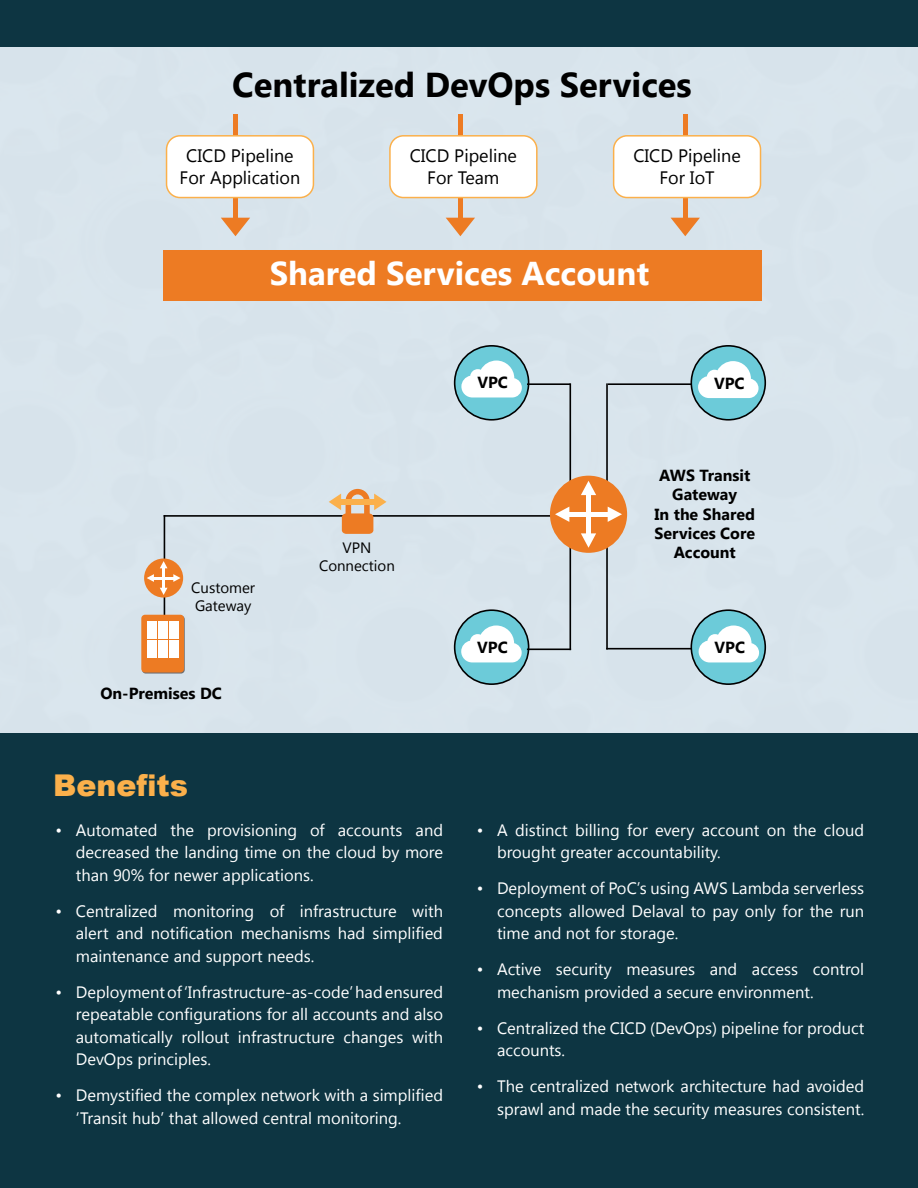
<style>
.page{position:relative;width:918px;height:1188px;background:#fff}
.page>*{position:absolute;margin:0;border:0;box-sizing:border-box;transform-origin:0 0}
.t1{font:700 34.5px "Segoe UI";color:#000}
.t2{font:700 33px "Segoe UI";color:#fff}
.t3{font:900 30px "Arial";color:#fbb04b}
.t4{font:18px/21.6px "Segoe UI";color:#000;text-align:center}
.t5{font:16.5px/22.5px "Segoe UI";color:#fff;text-align:justify}
.t6{font:700 16.05px/19.2px "Segoe UI";color:#000;text-align:center}
.t7{font:15px/18px "Segoe UI";color:#000;text-align:center}
</style>
<div class="page">
<div style="left:0;top:46px;width:918px;height:1142px;background:#dae6ee"></div>
<div style="left:0;top:733px;width:918px;height:455px;background:#0d3542"></div>
<div style="left:0;top:0;width:918px;height:46px;background:#0d3542"></div>
<svg style="left:671px;top:218px;width:29px;height:18px"></svg>
<hr style="left:683px;top:114px;width:4px;height:109px;background:#ed7b23">
<div style="left:614px;top:136px;width:147px;height:62px;background:#fff;border-radius:14px"></div>
<div style="left:613px;top:135px;width:148px;height:63px;border:2px solid #fbb04b;border-radius:14px"></div>
<svg style="left:446px;top:218px;width:29px;height:18px"></svg>
<div style="left:458px;top:114px;width:5px;height:109px;background:#ed7b23"></div>
<div style="left:390px;top:136px;width:147px;height:62px;background:#fff;border-radius:14px"></div>
<div style="left:389px;top:135px;width:149px;height:63px;border:2px solid #fbb04b;border-radius:14px"></div>
<svg style="left:221px;top:218px;width:29px;height:18px"></svg>
<div style="left:233px;top:114px;width:5px;height:109px;background:#ed7b23"></div>
<div style="left:167px;top:136px;width:146px;height:62px;background:#fff;border-radius:14px"></div>
<div style="left:166px;top:135px;width:148px;height:63px;border:2px solid #fbb04b;border-radius:14px"></div>
<div style="left:163px;top:250px;width:598px;height:50px;background:#ed7b23"></div>
<div style="left:455px;top:346px;width:74px;height:74px;background:#6ccbd9;border-radius:50%"></div>
<div style="left:454px;top:345px;width:75px;height:76px;border:2px solid #000;border-radius:50%"></div>
<svg style="left:461px;top:361px;width:61px;height:36px"></svg>
<div style="left:455px;top:610px;width:74px;height:74px;background:#6ccbd9;border-radius:50%"></div>
<div style="left:454px;top:609px;width:75px;height:76px;border:2px solid #000;border-radius:50%"></div>
<svg style="left:461px;top:625px;width:61px;height:37px"></svg>
<hr style="left:608px;top:383px;width:117px;height:2px;background:#000">
<hr style="left:606px;top:383px;width:2px;height:266px;background:#000">
<hr style="left:606px;top:648px;width:141px;height:1px;background:#000">
<hr style="left:164px;top:515px;width:407px;height:2px;background:#000">
<hr style="left:164px;top:515px;width:1px;height:104px;background:#000">
<hr style="left:527px;top:383px;width:43px;height:2px;background:#000">
<hr style="left:569px;top:383px;width:2px;height:267px;background:#000">
<hr style="left:527px;top:649px;width:44px;height:1px;background:#000">
<svg style="left:329px;top:489px;width:58px;height:45px"></svg>
<div style="left:339px;top:499px;width:37px;height:5px;background:#fbb04b"></div>
<svg style="left:142px;top:616px;width:43px;height:58px"></svg>
<div style="left:141px;top:615px;width:43px;height:58px;background:#ed7b23;border-radius:4px"></div>
<div style="left:147px;top:621px;width:10px;height:5px;background:#fff"></div>
<div style="left:158px;top:621px;width:10px;height:5px;background:#fff"></div>
<div style="left:169px;top:621px;width:9px;height:5px;background:#fff"></div>
<div style="left:147px;top:627px;width:10px;height:6px;background:#fff"></div>
<div style="left:158px;top:627px;width:10px;height:6px;background:#fff"></div>
<div style="left:169px;top:627px;width:9px;height:6px;background:#fff"></div>
<div style="left:147px;top:634px;width:10px;height:5px;background:#fff"></div>
<div style="left:158px;top:634px;width:10px;height:5px;background:#fff"></div>
<div style="left:169px;top:634px;width:9px;height:5px;background:#fff"></div>
<div style="left:147px;top:640px;width:10px;height:5px;background:#fff"></div>
<div style="left:158px;top:640px;width:10px;height:5px;background:#fff"></div>
<div style="left:169px;top:640px;width:9px;height:5px;background:#fff"></div>
<div style="left:147px;top:646px;width:10px;height:5px;background:#fff"></div>
<div style="left:158px;top:646px;width:10px;height:5px;background:#fff"></div>
<div style="left:169px;top:646px;width:9px;height:5px;background:#fff"></div>
<div style="left:147px;top:652px;width:10px;height:6px;background:#fff"></div>
<div style="left:158px;top:652px;width:10px;height:6px;background:#fff"></div>
<div style="left:169px;top:652px;width:9px;height:6px;background:#fff"></div>
<div style="left:144px;top:559px;width:39px;height:39px;background:#ed7b23;border-radius:50%"></div>
<svg style="left:160px;top:561px;width:8px;height:7px"></svg>
<svg style="left:160px;top:588px;width:8px;height:7px"></svg>
<hr style="left:162px;top:567px;width:3px;height:22px;background:#fff">
<svg style="left:173px;top:574px;width:8px;height:8px"></svg>
<svg style="left:147px;top:574px;width:7px;height:8px"></svg>
<hr style="left:153px;top:577px;width:22px;height:2px;background:#fff">
<div style="left:691px;top:610px;width:74px;height:74px;background:#6ccbd9;border-radius:50%"></div>
<div style="left:691px;top:609px;width:75px;height:76px;border:2px solid #000;border-radius:50%"></div>
<svg style="left:699px;top:626px;width:60px;height:36px"></svg>
<div style="left:691px;top:346px;width:74px;height:74px;background:#6ccbd9;border-radius:50%"></div>
<div style="left:691px;top:345px;width:75px;height:76px;border:2px solid #000;border-radius:50%"></div>
<svg style="left:698px;top:361px;width:61px;height:37px"></svg>
<div style="left:550px;top:476px;width:77px;height:77px;background:#ed7b23;border-radius:50%"></div>
<svg style="left:581px;top:481px;width:15px;height:14px"></svg>
<svg style="left:581px;top:533px;width:15px;height:15px"></svg>
<div style="left:586px;top:493px;width:5px;height:43px;background:#fff"></div>
<svg style="left:608px;top:507px;width:14px;height:15px"></svg>
<svg style="left:555px;top:507px;width:14px;height:15px"></svg>
<div style="left:567px;top:512px;width:43px;height:5px;background:#fff"></div>
<h1 class="t1" style="left:232px;top:60px;width:461px">Centralized DevOps Services</h1>
<p class="t4" style="left:180px;top:144px;width:122px">CICD Pipeline<br>For Application</p>
<p class="t4" style="left:410px;top:144px;width:109px">CICD Pipeline<br>For Team</p>
<p class="t4" style="left:633px;top:144px;width:109px">CICD Pipeline<br>For IoT</p>
<h2 class="t2" style="left:270px;top:250px;width:381px">Shared Services Account</h2>
<p class="t6" style="left:477px;top:372px;width:32px">VPC</p>
<p class="t6" style="left:714px;top:372px;width:32px">VPC</p>
<p class="t7" style="left:191px;top:578px;width:65px;text-align:left">Customer<br>Gateway</p>
<p class="t6" style="left:100px;top:683px;width:123px">On-Premises DC</p>
<h3 class="t3" style="left:53px;top:764px;width:137px">Benefits</h3>
<p class="t7" style="left:319px;top:538px;width:77px">VPN<br>Connection</p>
<p class="t5" style="left:76px;top:818px;width:369px;text-indent:-20px">• Automated the provisioning of accounts and decreased the landing time on the cloud by more than 90% for newer applications.</p>
<p class="t5" style="left:76px;top:899px;width:369px;text-indent:-20px">• Centralized monitoring of infrastructure with alert and notification mechanisms had simplified maintenance and support needs.</p>
<p class="t5" style="left:76px;top:980px;width:369px;text-indent:-20px">• Deployment of ‘Infrastructure-as-code’ had ensured repeatable configurations for all accounts and also automatically rollout infrastructure changes with DevOps principles.</p>
<p class="t5" style="left:76px;top:1083px;width:369px;text-indent:-20px">• Demystified the complex network with a simplified ‘Transit hub’ that allowed central monitoring.</p>
<p class="t6" style="left:477px;top:637px;width:32px">VPC</p>
<p class="t6" style="left:654px;top:465px;width:102px">AWS Transit<br>Gateway<br>In the Shared<br>Services Core<br>Account</p>
<p class="t6" style="left:715px;top:637px;width:32px">VPC</p>
<p class="t5" style="left:497px;top:818px;width:369px;text-indent:-20px">• A distinct billing for every account on the cloud brought greater accountability.</p>
<p class="t5" style="left:497px;top:876px;width:369px;text-indent:-20px">• Deployment of PoC’s using AWS Lambda serverless concepts allowed Delaval to pay only for the run time and not for storage.</p>
<p class="t5" style="left:497px;top:957px;width:369px;text-indent:-20px">• Active security measures and access control mechanism provided a secure environment.</p>
<p class="t5" style="left:497px;top:1016px;width:369px;text-indent:-20px">• Centralized the CICD (DevOps) pipeline for product accounts.</p>
<p class="t5" style="left:477px;top:1074px;width:389px;text-align:right">• The centralized network architecture had avoided sprawl and made the security measures consistent.</p>
</div>
